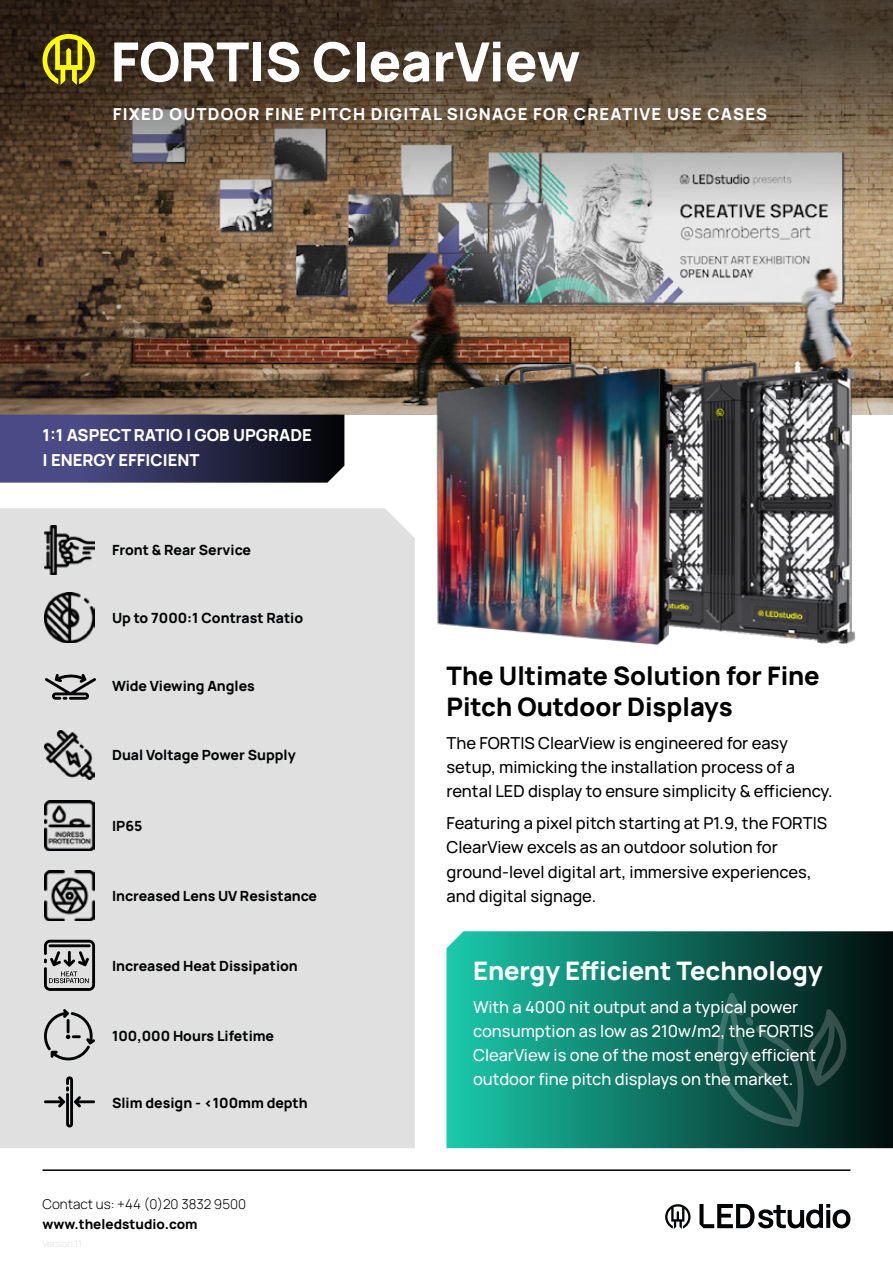
<style>
.page{position:relative;width:893px;height:1263px;background:#fff}
.page>*{position:absolute;margin:0;border:0;box-sizing:border-box;transform-origin:0 0}
.t1{font:800 54px "Manrope";color:#fff}
.t2{font:800 25.5px/31.5px "Manrope";color:#000}
.t3{font:800 25.5px "Manrope";color:#fff}
.t4{font:500 16.5px/24px "Manrope";color:#000}
.t5{font:500 16.5px/24px "Manrope";color:#fff}
.t6{font:800 16.5px "Manrope";letter-spacing:.075em;color:#fff}
.t7{font:800 16.5px/24.5px "Manrope";color:#fff}
.t8{font:800 14.1px "Manrope";color:#020304}
.t9{font:800 14.1px "Manrope";color:#010203}
.t10{font:300 13.5px "Manrope";color:#000}
.t11{font:800 13.5px "Manrope";color:#000}
</style>
<div class="page">
<hr style="left:43px;top:1169px;width:807px;height:2px;background:#000">
<svg style="left:665px;top:1204px;width:26px;height:25px"></svg>
<svg style="left:699px;top:1204px;width:151px;height:24px"></svg>
<svg style="left:446px;top:931px;width:447px;height:217px;background:#117665"></svg>
<img style="left:0;top:217px;width:893px;height:198px">
<svg style="left:0;top:0;width:893px;height:217px;background:#655748"></svg>
<svg style="left:43px;top:34px;width:52px;height:51px;background:#8b830e"></svg>
<svg style="left:0;top:415px;width:344px;height:68px;background:#303156"></svg>
<div style="left:0;top:508px;width:415px;height:640px;background:#e0e0e0"></div>
<img style="left:45px;top:801px;width:49px;height:49px">
<img style="left:45px;top:593px;width:49px;height:49px">
<img style="left:45px;top:870px;width:49px;height:50px">
<img style="left:45px;top:730px;width:49px;height:50px">
<img style="left:45px;top:525px;width:49px;height:50px">
<img style="left:354px;top:331px;width:539px;height:325px">
<svg style="left:44px;top:1009px;width:51px;height:51px;background:#b3b3b3"></svg>
<svg style="left:44px;top:940px;width:51px;height:51px;background:#8f8f8f"></svg>
<svg style="left:44px;top:1076px;width:51px;height:51px;background:#b9b9ba"></svg>
<svg style="left:45px;top:673px;width:51px;height:27px"></svg>
<svg style="left:716px;top:993px;width:132px;height:134px;background:#13443c"></svg>
<h1 class="t1" style="left:111px;top:24px;width:471px">FORTIS ClearView</h1>
<p class="t6" style="left:113px;top:103px;width:656px">FIXED OUTDOOR FINE PITCH DIGITAL SIGNAGE FOR CREATIVE USE CASES</p>
<p class="t7" style="left:43px;top:422px;width:271px">1:1 ASPECT RATIO | GOB UPGRADE | ENERGY EFFICIENT</p>
<p class="t8" style="left:112px;top:540px;width:141px">Front &amp; Rear Service</p>
<p class="t8" style="left:112px;top:607px;width:193px">Up to 7000:1 Contrast Ratio</p>
<p class="t8" style="left:112px;top:676px;width:144px">Wide Viewing Angles</p>
<p class="t8" style="left:112px;top:745px;width:185px">Dual Voltage Power Supply</p>
<p class="t8" style="left:112px;top:815px;width:32px">IP65</p>
<p class="t8" style="left:112px;top:886px;width:207px">Increased Lens UV Resistance</p>
<p class="t8" style="left:112px;top:956px;width:187px">Increased Heat Dissipation</p>
<p class="t8" style="left:112px;top:1025px;width:164px">100,000 Hours Lifetime</p>
<p class="t9" style="left:112px;top:1093px;width:197px">Slim design - &lt;100mm depth</p>
<p class="t10" style="left:43px;top:1194px;width:205px">Contact us: +44 (0)20 3832 9500</p>
<p class="t11" style="left:43px;top:1214px;width:157px">www.theledstudio.com</p>
<h2 class="t2" style="left:446px;top:659px;width:375px">The Ultimate Solution for Fine<br>Pitch Outdoor Displays</h2>
<p class="t4" style="left:446px;top:730px;width:388px">The FORTIS ClearView is engineered for easy setup, mimicking the installation process of a rental LED display to ensure simplicity &amp; efficiency.</p>
<p class="t4" style="left:446px;top:811px;width:382px">Featuring a pixel pitch starting at P1.9, the FORTIS ClearView excels as an outdoor solution for ground-level digital art, immersive experiences, and digital signage.</p>
<h2 class="t3" style="left:473px;top:953px;width:351px">Energy Efficient Technology</h2>
<p class="t5" style="left:473px;top:994px;width:345px">With a 4000 nit output and a typical power consumption as low as 210w/m2, the FORTIS ClearView is one of the most energy efficient outdoor fine pitch displays on the market.</p>
</div>
